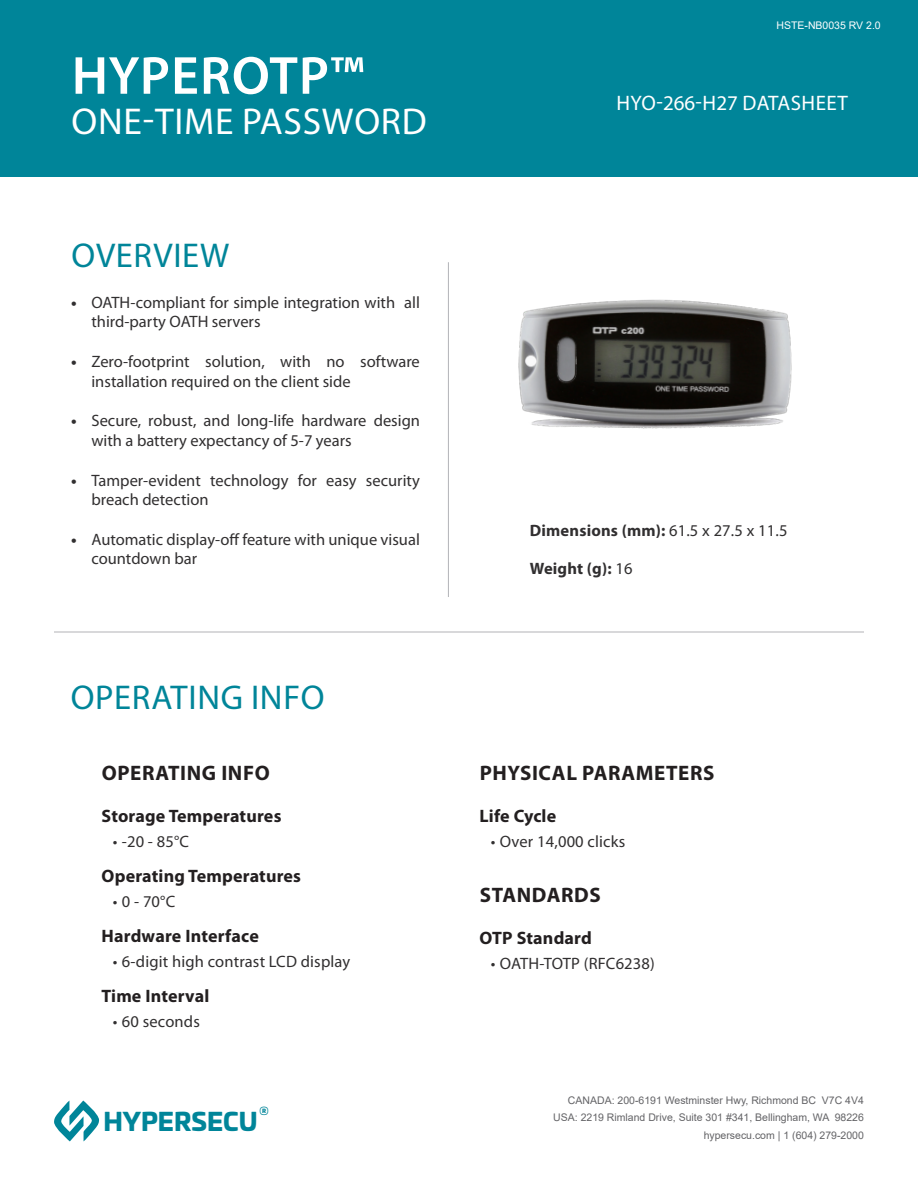
<style>
.page{position:relative;width:918px;height:1188px;background:#fff}
.page>*{position:absolute;margin:0;border:0;box-sizing:border-box;transform-origin:0 0}
.t1{font:600 54px "Myriad Pro";letter-spacing:.02em;color:#fff}
.t2{font:37.5px "Myriad Pro";letter-spacing:.02em;color:#fff}
.t3{font:34.5px "Myriad Pro";letter-spacing:.02em;color:#008599}
.t4{font:900 24.6px "Univia Pro";color:#008599}
.t5{font:700 21px "Myriad Pro";letter-spacing:.03em;color:#231f20}
.t6{font:21px "Myriad Pro";letter-spacing:.005em;color:#fff}
.t7{font:700 18px "Myriad Pro";letter-spacing:.01em;color:#231f20}
.t8{font:16.5px/19.5px "Myriad Pro";color:#312f30}
.t9{font:700 16.5px "Myriad Pro";letter-spacing:.01em;color:#312f30}
.t10{font:900 11.1px "Univia Pro";color:#008599}
.t11{font:10.5px/17.2px "Arial";color:#636366;text-align:right}
.t12{font:10.5px "Arial";color:#fff}
.s1{font-weight:700}
.s2{font-weight:400}
</style>
<div class="page">
<img style="left:518px;top:299px;width:274px;height:130px">
<hr style="left:448px;top:262px;width:1px;height:335px;background:#b2b3b7">
<hr style="left:54px;top:632px;width:810px;height:1px;background:#b2b3b7">
<div style="left:1px;top:0;width:917px;height:176px;background:#008599"></div>
<svg style="left:54px;top:1101px;width:45px;height:40px"></svg>
<h1 class="t1" style="left:72px;top:41px;width:294px">HYPEROTP™</h1>
<h2 class="t2" style="left:72px;top:99px;width:357px">ONE-TIME PASSWORD</h2>
<h3 class="t3" style="left:72px;top:234px;width:159px">OVERVIEW</h3>
<p class="t8" style="left:91px;top:292px;width:330px;text-indent:-20px"><span class="s1">•</span> OATH-compliant for simple integration with all third-party OATH servers</p>
<p class="t8" style="left:91px;top:352px;width:330px;text-indent:-20px"><span class="s1">•</span> Zero-footprint solution, with no software installation required on the client side</p>
<p class="t8" style="left:91px;top:411px;width:330px;text-indent:-20px"><span class="s1">•</span> Secure, robust, and long-life hardware design with a battery expectancy of 5-7 years</p>
<p class="t8" style="left:91px;top:470px;width:330px;text-indent:-20px"><span class="s1">•</span> Tamper-evident technology for easy security breach detection</p>
<p class="t8" style="left:91px;top:529px;width:330px;text-indent:-20px"><span class="s1">•</span> Automatic display-off feature with unique visual countdown bar</p>
<h3 class="t3" style="left:71px;top:676px;width:255px">OPERATING INFO</h3>
<p class="t5" style="left:102px;top:759px;width:170px">OPERATING INFO</p>
<p class="t7" style="left:102px;top:804px;width:181px">Storage Temperatures</p>
<p class="t8" style="left:113px;top:831px;width:78px">• -20 - 85°C</p>
<p class="t7" style="left:102px;top:864px;width:201px">Operating Temperatures</p>
<p class="t8" style="left:113px;top:891px;width:64px">• 0 - 70°C</p>
<p class="t7" style="left:102px;top:924px;width:159px">Hardware Interface</p>
<p class="t8" style="left:113px;top:951px;width:239px">• 6-digit high contrast LCD display</p>
<p class="t7" style="left:102px;top:984px;width:109px">Time Interval</p>
<p class="t8" style="left:113px;top:1011px;width:88px">• 60 seconds</p>
<p class="t10" style="left:259px;top:1101px;width:11px">®</p>
<h3 class="t4" style="left:103px;top:1101px;width:156px">HYPERSECU</h3>
<p class="t12" style="left:777px;top:18px;width:106px">HSTE-NB0035 RV 2.0</p>
<p class="t6" style="left:617px;top:90px;width:233px">HYO-266-h27 DATASHEET</p>
<p class="t9" style="left:530px;top:520px;width:259px">Dimensions (mm): <span class="s2">61.5 x 27.5 x 11.5</span></p>
<p class="t9" style="left:530px;top:558px;width:104px">Weight (g): <span class="s2">16</span></p>
<p class="t5" style="left:480px;top:759px;width:236px">PHYSICAL PARAMETERS</p>
<p class="t7" style="left:480px;top:804px;width:78px">Life Cycle</p>
<p class="t8" style="left:491px;top:831px;width:136px">• Over 14,000 clicks</p>
<p class="t5" style="left:480px;top:881px;width:123px">STANDARDS</p>
<p class="t7" style="left:480px;top:926px;width:114px">OTP Standard</p>
<p class="t8" style="left:491px;top:953px;width:165px">• OATH-TOTP (RFC6238)</p>
<p class="t11" style="left:553px;top:1092px;width:312px">CANADA: 200-6191 Westminster Hwy, Richmond BC V7C 4V4<br>USA: 2219 Rimland Drive, Suite 301 #341, Bellingham, WA 98226 hypersecu.com | 1 (604) 279-2000</p>
</div>
